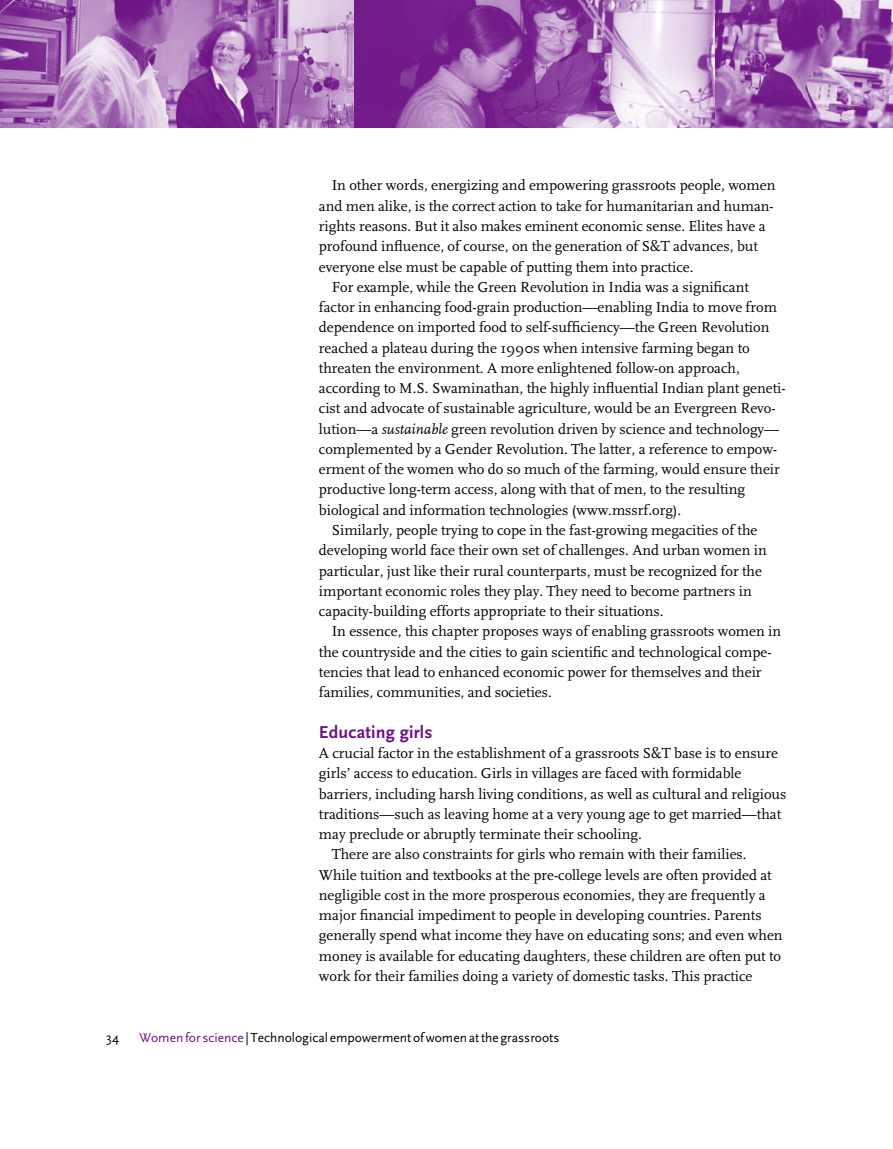
<style>
.page{position:relative;width:893px;height:1149px;background:#fff}
.page>*{position:absolute;margin:0;border:0;box-sizing:border-box;transform-origin:0 0}
.t1{font:700 18px "Scala Sans";letter-spacing:.01em;color:#6d1385}
.t2{font:15px "Scala";color:#000}
.t3{font:13.5px "Scala Sans";color:#000}
.s1{font-style:italic}
.s2{color:#6d1385}
</style>
<div class="page">
<img style="left:0;top:0;width:354px;height:128px">
<img style="left:354px;top:0;width:539px;height:128px">
<p class="t2" style="left:332px;top:177px;width:445px">In other words, energizing and empowering grassroots people, women</p>
<p class="t2" style="left:319px;top:198px;width:456px">and men alike, is the correct action to take for humanitarian and human-</p>
<p class="t2" style="left:319px;top:218px;width:448px">rights reasons. But it also makes eminent economic sense. Elites have a</p>
<p class="t2" style="left:319px;top:238px;width:440px">profound influence, of course, on the generation of S&amp;T advances, but</p>
<p class="t2" style="left:319px;top:258px;width:376px">everyone else must be capable of putting them into practice.</p>
<p class="t2" style="left:332px;top:279px;width:419px">For example, while the Green Revolution in India was a significant</p>
<p class="t2" style="left:319px;top:299px;width:460px">factor in enhancing food-grain production—enabling India to move from</p>
<p class="t2" style="left:319px;top:319px;width:452px">dependence on imported food to self-sufficiency—the Green Revolution</p>
<p class="t2" style="left:319px;top:339px;width:432px">reached a plateau during the 1990s when intensive farming began to</p>
<p class="t2" style="left:319px;top:360px;width:422px">threaten the environment. A more enlightened follow-on approach,</p>
<p class="t2" style="left:319px;top:380px;width:468px">according to M.S. Swaminathan, the highly influential Indian plant geneti-</p>
<p class="t2" style="left:319px;top:400px;width:458px">cist and advocate of sustainable agriculture, would be an Evergreen Revo-</p>
<p class="t2" style="left:319px;top:420px;width:462px">lution—a <span class="s1">sustainable</span> green revolution driven by science and technology—</p>
<p class="t2" style="left:319px;top:441px;width:460px">complemented by a Gender Revolution. The latter, a reference to empow-</p>
<p class="t2" style="left:319px;top:461px;width:462px">erment of the women who do so much of the farming, would ensure their</p>
<p class="t2" style="left:319px;top:481px;width:428px">productive long-term access, along with that of men, to the resulting</p>
<p class="t2" style="left:319px;top:501px;width:364px">biological and information technologies (www.mssrf.org).</p>
<p class="t2" style="left:332px;top:522px;width:427px">Similarly, people trying to cope in the fast-growing megacities of the</p>
<p class="t2" style="left:319px;top:542px;width:449px">developing world face their own set of challenges. And urban women in</p>
<p class="t2" style="left:319px;top:562px;width:445px">particular, just like their rural counterparts, must be recognized for the</p>
<p class="t2" style="left:319px;top:582px;width:434px">important economic roles they play. They need to become partners in</p>
<p class="t2" style="left:319px;top:603px;width:346px">capacity-building efforts appropriate to their situations.</p>
<p class="t2" style="left:332px;top:623px;width:451px">In essence, this chapter proposes ways of enabling grassroots women in</p>
<p class="t2" style="left:319px;top:643px;width:454px">the countryside and the cities to gain scientific and technological compe-</p>
<p class="t2" style="left:319px;top:663px;width:444px">tencies that lead to enhanced economic power for themselves and their</p>
<p class="t2" style="left:319px;top:684px;width:234px">families, communities, and societies.</p>
<p class="t1" style="left:319px;top:722px;width:115px">Educating girls</p>
<p class="t2" style="left:319px;top:744px;width:461px">A crucial factor in the establishment of a grassroots S&amp;T base is to ensure</p>
<p class="t2" style="left:319px;top:765px;width:424px">girls’ access to education. Girls in villages are faced with formidable</p>
<p class="t2" style="left:319px;top:785px;width:469px">barriers, including harsh living conditions, as well as cultural and religious</p>
<p class="t2" style="left:319px;top:805px;width:464px">traditions—such as leaving home at a very young age to get married—that</p>
<p class="t2" style="left:319px;top:825px;width:324px">may preclude or abruptly terminate their schooling.</p>
<p class="t2" style="left:332px;top:846px;width:416px">There are also constraints for girls who remain with their families.</p>
<p class="t2" style="left:319px;top:866px;width:454px">While tuition and textbooks at the pre-college levels are often provided at</p>
<p class="t2" style="left:319px;top:886px;width:448px">negligible cost in the more prosperous economies, they are frequently a</p>
<p class="t2" style="left:319px;top:906px;width:444px">major financial impediment to people in developing countries. Parents</p>
<p class="t2" style="left:319px;top:927px;width:465px">generally spend what income they have on educating sons; and even when</p>
<p class="t2" style="left:319px;top:947px;width:464px">money is available for educating daughters, these children are often put to</p>
<p class="t2" style="left:319px;top:967px;width:435px">work for their families doing a variety of domestic tasks. This practice</p>
<p class="t3" style="left:106px;top:1030px;width:8px">34</p>
<p class="t3" style="left:139px;top:1030px;width:421px"><span class="s2">Women for science</span> |Technological empowerment of women at the grassroots</p>
</div>
